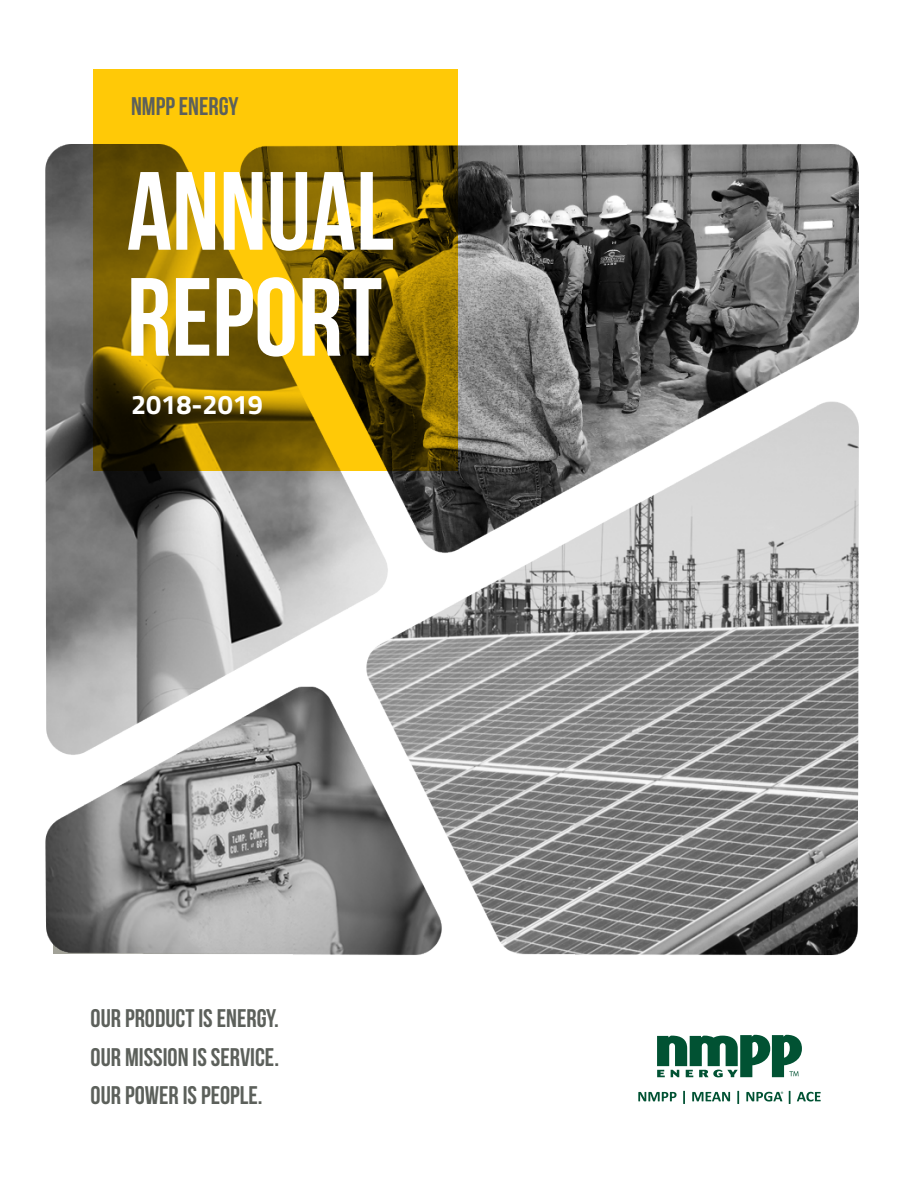
<style>
.page{position:relative;width:918px;height:1188px;background:#fff}
.page>*{position:absolute;margin:0;border:0;box-sizing:border-box;transform-origin:0 0}
.t1{font:111px/106.1px "Bebas Neue";color:#fff}
.t2{font:700 27px "Titillium Web";color:#fff}
.t3{font:25.5px/38.5px "Bebas Neue";color:#5c605b;text-align:justify}
.t4{font:6.3px "Myriad Pro";color:#015233}
</style>
<div class="page">
<img style="left:45px;top:144px;width:814px;height:812px">
<svg style="left:93px;top:69px;width:365px;height:402px"></svg>
<svg style="left:657px;top:1035px;width:145px;height:42px"></svg>
<svg style="left:638px;top:1092px;width:39px;height:9px"></svg>
<svg style="left:683px;top:1091px;width:2px;height:13px"></svg>
<svg style="left:692px;top:1092px;width:38px;height:9px"></svg>
<svg style="left:737px;top:1091px;width:2px;height:13px"></svg>
<svg style="left:746px;top:1092px;width:36px;height:10px"></svg>
<svg style="left:789px;top:1091px;width:2px;height:13px"></svg>
<svg style="left:797px;top:1092px;width:24px;height:10px"></svg>
<p class="t3" style="left:131px;top:87px;width:109px">NMPP ENERGY</p>
<h1 class="t1" style="left:127px;top:157px;width:268px">ANNUAL<br>REPORT</h1>
<p class="t2" style="left:131px;top:384px;width:133px">2018-2019</p>
<p class="t3" style="left:91px;top:999px;width:190px">OUR PRODUCT IS ENERGY.<br>OUR MISSION IS SERVICE.<br>OUR POWER IS PEOPLE.</p>
<p class="t4" style="left:781px;top:1090px;width:4px">®</p>
</div>
